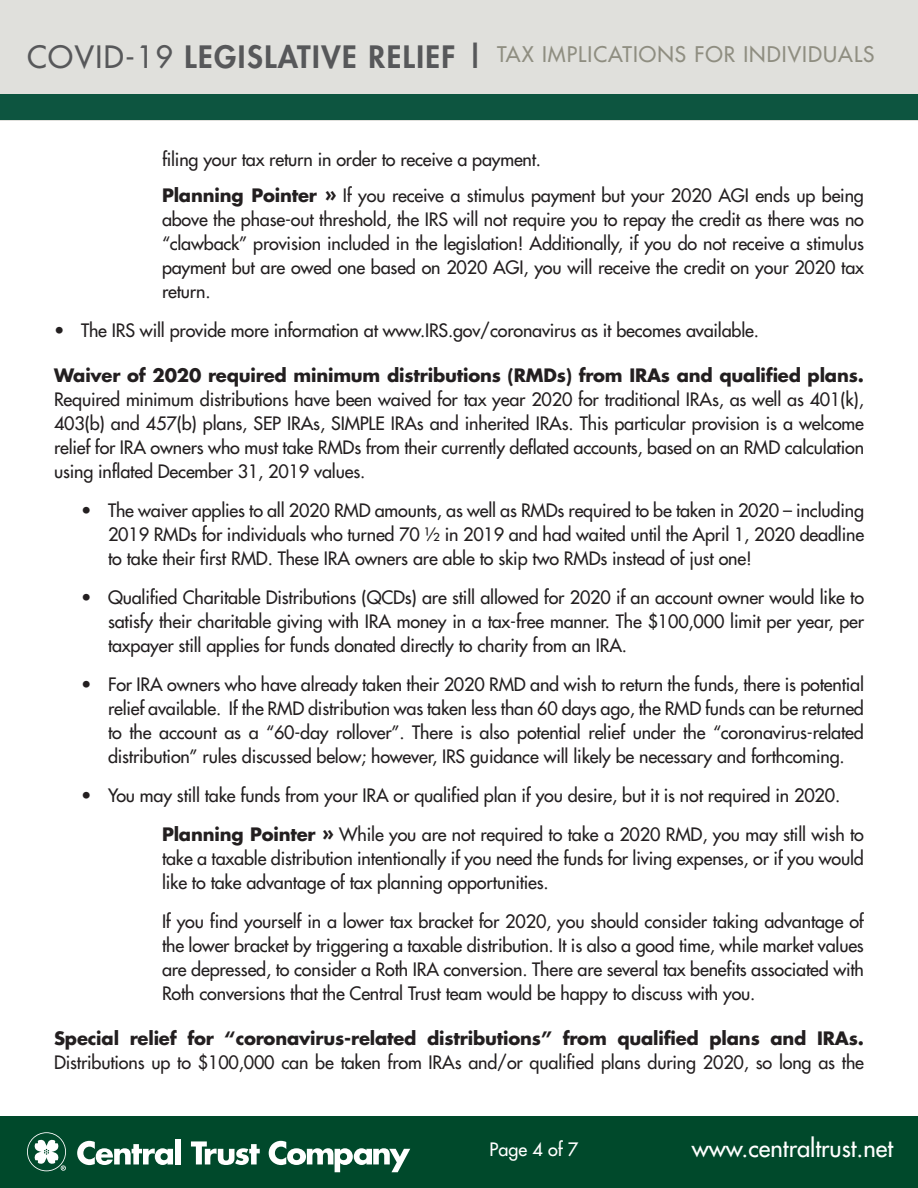
<style>
.page{position:relative;width:918px;height:1188px;background:#fff}
.page>*{position:absolute;margin:0;border:0;box-sizing:border-box;transform-origin:0 0}
.t1{font:23.85px "Futura";color:#fff}
.t2{font:21px "Futura";letter-spacing:.05em;color:#8f8e81}
.t3{font:18px/24px "Futura";letter-spacing:-.01em;color:#231f20;text-align:justify}
.t4{font:18px "Futura";color:#fff}
.s1{font-size:30px;color:#57585a}
.s2{font-weight:800;font-size:30px;color:#57585a}
.s3{font-weight:700}
.s4{font-weight:700;font-size:19.5px}
</style>
<div class="page">
<div style="left:0;top:0;width:918px;height:120px;background:#e0e0dc"></div>
<div style="left:0;top:94px;width:918px;height:26px;background:#0d5540"></div>
<div style="left:0;top:1117px;width:918px;height:71px;background:#00492b"></div>
<svg style="left:77px;top:1141px;width:96px;height:24px"></svg>
<div style="left:175px;top:1139px;width:6px;height:25px;background:#fff"></div>
<svg style="left:191px;top:1141px;width:69px;height:24px"></svg>
<svg style="left:269px;top:1141px;width:141px;height:31px"></svg>
<svg style="left:27px;top:1132px;width:39px;height:39px"></svg>
<p class="t2" style="left:27px;top:41px;width:849px"><span class="s1">COVID-19</span> <span class="s2">LEGISLATIVE RELIEF |</span> TAX IMPLICATIONS FOR INDIVIDUALS</p>
<p class="t3" style="left:162px;top:147px;width:381px">filing your tax return in order to receive a payment.</p>
<p class="t3" style="left:162px;top:183px;width:704px"><span class="s3">Planning Pointer</span> <span class="s4">»</span> If you receive a stimulus payment but your 2020 AGI ends up being above the phase-out threshold, the IRS will not require you to repay the credit as there was no “clawback” provision included in the legislation! Additionally, if you do not receive a stimulus payment but are owed one based on 2020 AGI, you will receive the credit on your 2020 tax return.</p>
<p class="t3" style="left:54px;top:318px;width:707px">• The IRS will provide more information at www.IRS.gov/coronavirus as it becomes available.</p>
<p class="t3" style="left:54px;top:363px;width:812px"><span class="s3">Waiver of 2020 required minimum distributions (RMDs) from IRAs and qualified plans.<br></span>Required minimum distributions have been waived for tax year 2020 for traditional IRAs, as well as 401(k), 403(b) and 457(b) plans, SEP IRAs, SIMPLE IRAs and inherited IRAs. This particular provision is a welcome relief for IRA owners who must take RMDs from their currently deflated accounts, based on an RMD calculation using inflated December 31, 2019 values.</p>
<p class="t3" style="left:108px;top:498px;width:758px;text-indent:-27px">• The waiver applies to all 2020 RMD amounts, as well as RMDs required to be taken in 2020 – including 2019 RMDs for individuals who turned 70 ½ in 2019 and had waited until the April 1, 2020 deadline to take their first RMD. These IRA owners are able to skip two RMDs instead of just one!</p>
<p class="t3" style="left:108px;top:585px;width:758px;text-indent:-27px">• Qualified Charitable Distributions (QCDs) are still allowed for 2020 if an account owner would like to satisfy their charitable giving with IRA money in a tax-free manner. The $100,000 limit per year, per taxpayer still applies for funds donated directly to charity from an IRA.</p>
<p class="t3" style="left:108px;top:672px;width:758px;text-indent:-27px">• For IRA owners who have already taken their 2020 RMD and wish to return the funds, there is potential relief available. If the RMD distribution was taken less than 60 days ago, the RMD funds can be returned to the account as a “60-day rollover”. There is also potential relief under the “coronavirus-related distribution” rules discussed below; however, IRS guidance will likely be necessary and forthcoming.</p>
<p class="t3" style="left:81px;top:783px;width:761px">• You may still take funds from your IRA or qualified plan if you desire, but it is not required in 2020.</p>
<p class="t3" style="left:162px;top:822px;width:704px"><span class="s3">Planning Pointer</span> <span class="s4">»</span> While you are not required to take a 2020 RMD, you may still wish to take a taxable distribution intentionally if you need the funds for living expenses, or if you would like to take advantage of tax planning opportunities.</p>
<p class="t3" style="left:162px;top:909px;width:704px">If you find yourself in a lower tax bracket for 2020, you should consider taking advantage of the lower bracket by triggering a taxable distribution. It is also a good time, while market values are depressed, to consider a Roth IRA conversion. There are several tax benefits associated with Roth conversions that the Central Trust team would be happy to discuss with you.</p>
<p class="t3" style="left:54px;top:1026px;width:812px"><span class="s3">Special relief for “coronavirus-related distributions” from qualified plans and IRAs.<br></span>Distributions up to $100,000 can be taken from IRAs and/or qualified plans during 2020, so long as the</p>
<p class="t4" style="left:490px;top:1138px;width:90px">Page 4 of 7</p>
<h1 class="t1" style="left:692px;top:1133px;width:203px">www.centraltrust.net</h1>
</div>
